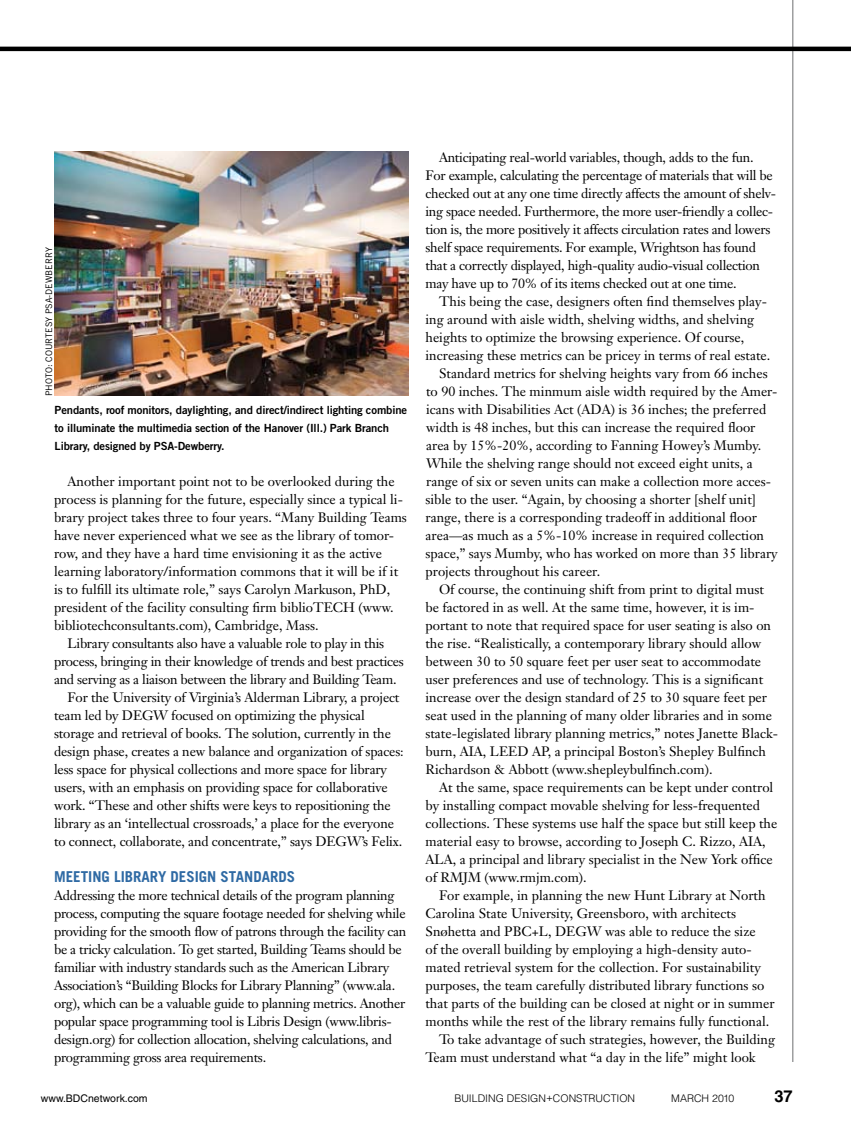
<style>
.page{position:relative;width:851px;height:1134px;background:#fff}
.page>*{position:absolute;margin:0;border:0;box-sizing:border-box;transform-origin:0 0}
.t1{font:700 16.5px "Helvetica";color:#000}
.t2{font:700 15px "Trade Gothic";color:#2f6aa4}
.t3{font:13.5px "Janson Text";color:#000}
.t4{font:13.5px/18px "Janson Text";letter-spacing:-.02em;color:#000}
.t5{font:11.25px/18px "Trade Gothic Bold Two";letter-spacing:-.01em;color:#000}
.t6{font:300 10.5px "Helvetica";color:#000}
.t7{font:10.5px "Helvetica";color:#000}
.t8{font:9px "Trade Gothic";color:#000}
</style>
<div class="page">
<hr style="left:792px;top:0;width:1px;height:1062px;background:#6d6f71">
<hr style="left:0;top:47px;width:850px;height:4px;background:#000">
<img style="left:55px;top:152px;width:353px;height:244px">
<p class="t8" style="left:43px;top:396px;width:150px;rotate:-90deg">Photo: Courtesy PSA-dewberry</p>
<p class="t5" style="left:55px;top:401px;width:354px">Pendants, roof monitors, daylighting, and direct/indirect lighting combine to illuminate the multimedia section of the Hanover (Ill.) Park Branch<br>Library, designed by PSA-Dewberry.</p>
<p class="t3" style="left:68px;top:473px;width:328px">Another important point not to be overlooked during the</p>
<p class="t3" style="left:54px;top:491px;width:350px">process is planning for the future, especially since a typical li-</p>
<p class="t3" style="left:54px;top:509px;width:354px">brary project takes three to four years. “Many Building Teams</p>
<p class="t3" style="left:54px;top:527px;width:341px">have never experienced what we see as the library of tomor-</p>
<p class="t3" style="left:54px;top:545px;width:329px">row, and they have a hard time envisioning it as the active</p>
<p class="t3" style="left:54px;top:563px;width:345px">learning laboratory/information commons that it will be if it</p>
<p class="t3" style="left:54px;top:581px;width:338px">is to fulfill its ultimate role,” says Carolyn Markuson, PhD,</p>
<p class="t3" style="left:54px;top:599px;width:341px">president of the facility consulting firm biblioTECH (www.</p>
<p class="t3" style="left:54px;top:617px;width:266px">bibliotechconsultants.com), Cambridge, Mass.</p>
<p class="t4" style="left:68px;top:634px;width:318px">Library consultants also have a valuable role to play in this</p>
<p class="t4" style="left:54px;top:652px;width:351px">process, bringing in their knowledge of trends and best practices</p>
<p class="t4" style="left:54px;top:670px;width:344px">and serving as a liaison between the library and Building Team.</p>
<p class="t3" style="left:68px;top:689px;width:333px">For the University of Virginia’s Alderman Library, a project</p>
<p class="t3" style="left:54px;top:707px;width:312px">team led by DEGW focused on optimizing the physical</p>
<p class="t3" style="left:54px;top:725px;width:338px">storage and retrieval of books. The solution, currently in the</p>
<p class="t3" style="left:54px;top:743px;width:351px">design phase, creates a new balance and organization of spaces:</p>
<p class="t3" style="left:54px;top:761px;width:334px">less space for physical collections and more space for library</p>
<p class="t3" style="left:54px;top:779px;width:335px">users, with an emphasis on providing space for collaborative</p>
<p class="t3" style="left:54px;top:797px;width:338px">work. “These and other shifts were keys to repositioning the</p>
<p class="t3" style="left:54px;top:815px;width:341px">library as an ‘intellectual crossroads,’ a place for the everyone</p>
<p class="t3" style="left:54px;top:833px;width:350px">to connect, collaborate, and concentrate,” says DEGW’s Felix.</p>
<p class="t2" style="left:54px;top:867px;width:242px">MEETING LIBRARY DESIGN STANDARDS</p>
<p class="t4" style="left:54px;top:886px;width:354px">Addressing the more technical details of the program planning process, computing the square footage needed for shelving while providing for the smooth flow of patrons through the facility can be a tricky calculation. To get started, Building Teams should be familiar with industry standards such as the American Library Association’s “Building Blocks for Library Planning” (www.ala. org), which can be a valuable guide to planning metrics. Another popular space programming tool is Libris Design (www.libris&shy;design.org) for collection allocation, shelving calculations, and programming gross area requirements.</p>
<p class="t4" style="left:425px;top:148px;width:352px;text-indent:14px">Anticipating real-world variables, though, adds to the fun.<br>For example, calculating the percentage of materials that will be checked out at any one time directly affects the amount of shelv&shy;ing space needed. Furthermore, the more user-friendly a collec&shy;tion is, the more positively it affects circulation rates and lowers shelf space requirements. For example, Wrightson has found that a correctly displayed, high-quality audio-visual collection may have up to 70% of its items checked out at one time.</p>
<p class="t3" style="left:439px;top:293px;width:329px">This being the case, designers often find themselves play-</p>
<p class="t3" style="left:425px;top:311px;width:330px">ing around with aisle width, shelving widths, and shelving</p>
<p class="t3" style="left:425px;top:329px;width:320px">heights to optimize the browsing experience. Of course,</p>
<p class="t3" style="left:425px;top:347px;width:346px">increasing these metrics can be pricey in terms of real estate.</p>
<p class="t3" style="left:439px;top:365px;width:330px">Standard metrics for shelving heights vary from 66 inches</p>
<p class="t3" style="left:426px;top:383px;width:353px">to 90 inches. The minmum aisle width required by the Amer-</p>
<p class="t3" style="left:426px;top:401px;width:341px">icans with Disabilities Act (ADA) is 36 inches; the preferred</p>
<p class="t3" style="left:426px;top:419px;width:331px">width is 48 inches, but this can increase the required floor</p>
<p class="t3" style="left:426px;top:437px;width:337px">area by 15%-20%, according to Fanning Howey’s Mumby.</p>
<p class="t3" style="left:426px;top:455px;width:328px">While the shelving range should not exceed eight units, a</p>
<p class="t3" style="left:426px;top:473px;width:346px">range of six or seven units can make a collection more acces-</p>
<p class="t3" style="left:425px;top:491px;width:332px">sible to the user. “Again, by choosing a shorter [shelf unit]</p>
<p class="t3" style="left:425px;top:509px;width:333px">range, there is a corresponding tradeoff in additional floor</p>
<p class="t3" style="left:425px;top:527px;width:340px">area—as much as a 5%-10% increase in required collection</p>
<p class="t3" style="left:425px;top:545px;width:354px">space,” says Mumby, who has worked on more than 35 library</p>
<p class="t3" style="left:425px;top:563px;width:176px">projects throughout his career.</p>
<p class="t3" style="left:439px;top:581px;width:326px">Of course, the continuing shift from print to digital must</p>
<p class="t3" style="left:425px;top:599px;width:330px">be factored in as well. At the same time, however, it is im-</p>
<p class="t3" style="left:425px;top:617px;width:347px">portant to note that required space for user seating is also on</p>
<p class="t3" style="left:425px;top:635px;width:337px">the rise. “Realistically, a contemporary library should allow</p>
<p class="t3" style="left:425px;top:653px;width:337px">between 30 to 50 square feet per user seat to accommodate</p>
<p class="t3" style="left:425px;top:671px;width:339px">user preferences and use of technology. This is a significant</p>
<p class="t3" style="left:425px;top:689px;width:343px">increase over the design standard of 25 to 30 square feet per</p>
<p class="t3" style="left:425px;top:707px;width:348px">seat used in the planning of many older libraries and in some</p>
<p class="t3" style="left:425px;top:725px;width:354px">state-legislated library planning metrics,” notes Janette Black-</p>
<p class="t3" style="left:425px;top:743px;width:342px">burn, AIA, LEED AP, a principal Boston’s Shepley Bulfinch</p>
<p class="t3" style="left:425px;top:761px;width:288px">Richardson &amp; Abbott (www.shepleybulfinch.com).</p>
<p class="t3" style="left:439px;top:779px;width:336px">At the same, space requirements can be kept under control</p>
<p class="t3" style="left:425px;top:797px;width:336px">by installing compact movable shelving for less-frequented</p>
<p class="t3" style="left:425px;top:815px;width:353px">collections. These systems use half the space but still keep the</p>
<p class="t3" style="left:425px;top:833px;width:341px">material easy to browse, according to Joseph C. Rizzo, AIA,</p>
<p class="t3" style="left:425px;top:851px;width:349px">ALA, a principal and library specialist in the New York office</p>
<p class="t3" style="left:425px;top:869px;width:163px">of RMJM (www.rmjm.com).</p>
<p class="t3" style="left:439px;top:887px;width:328px">For example, in planning the new Hunt Library at North</p>
<p class="t3" style="left:425px;top:905px;width:312px">Carolina State University, Greensboro, with architects</p>
<p class="t3" style="left:425px;top:923px;width:331px">Snøhetta and PBC+L, DEGW was able to reduce the size</p>
<p class="t3" style="left:425px;top:941px;width:327px">of the overall building by employing a high-density auto-</p>
<p class="t3" style="left:425px;top:959px;width:337px">mated retrieval system for the collection. For sustainability</p>
<p class="t3" style="left:425px;top:977px;width:340px">purposes, the team carefully distributed library functions so</p>
<p class="t3" style="left:425px;top:995px;width:350px">that parts of the building can be closed at night or in summer</p>
<p class="t3" style="left:425px;top:1013px;width:345px">months while the rest of the library remains fully functional.</p>
<p class="t3" style="left:439px;top:1031px;width:337px">To take advantage of such strategies, however, the Building</p>
<p class="t3" style="left:425px;top:1049px;width:332px">Team must understand what “a day in the life” might look</p>
<p class="t7" style="left:41px;top:1092px;width:108px">www.BDCnetwork.com</p>
<p class="t6" style="left:454px;top:1091px;width:182px">BUILDING DESIGN+CONSTRUCTION</p>
<p class="t6" style="left:671px;top:1091px;width:64px">MARCH 2010</p>
<p class="t1" style="left:774px;top:1086px;width:20px">37</p>
</div>
